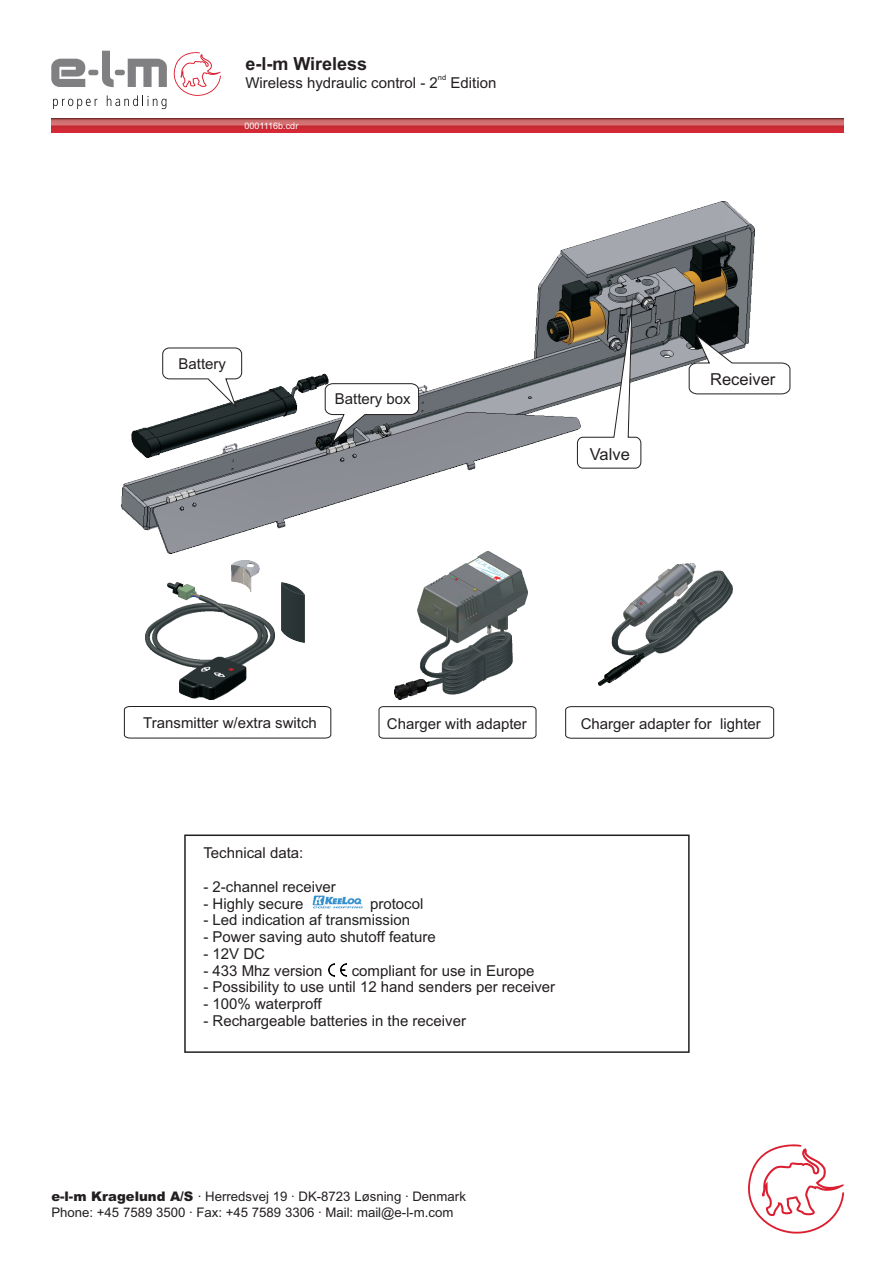
<style>
.page{position:relative;width:893px;height:1263px;background:#fff}
.page>*{position:absolute;margin:0;border:0;box-sizing:border-box;transform-origin:0 0}
.t1{font:700 18px "Arial";color:#231f20}
.t2{font:16.5px "Arial";color:#231f20}
.t3{font:15px "Arial";color:#231f20}
.t4{font:13.2px/16px "Arial";color:#231f20}
.t5{font:9px "Arial";color:#fff}
.t6{font:7.5px "Arial";color:#231f20}
.s1{font-weight:900}
</style>
<div class="page">
<svg style="left:173px;top:52px;width:48px;height:44px"></svg>
<div style="left:88px;top:70px;width:10px;height:5px;background:#808083;border-radius:2px"></div>
<div style="left:115px;top:70px;width:10px;height:5px;background:#808083;border-radius:2px"></div>
<svg style="left:53px;top:99px;width:44px;height:10px"></svg>
<svg style="left:107px;top:95px;width:59px;height:14px"></svg>
<svg style="left:51px;top:59px;width:34px;height:28px"></svg>
<svg style="left:128px;top:59px;width:39px;height:28px"></svg>
<svg style="left:102px;top:51px;width:12px;height:36px"></svg>
<img style="left:51px;top:119px;width:792px;height:14px">
<svg style="left:748px;top:1144px;width:96px;height:90px"></svg>
<img style="left:122px;top:201px;width:632px;height:352px">
<svg style="left:184px;top:834px;width:506px;height:219px"></svg>
<img style="left:309px;top:892px;width:57px;height:22px">
<img style="left:329px;top:964px;width:18px;height:12px">
<svg style="left:162px;top:348px;width:80px;height:60px"></svg>
<svg style="left:325px;top:383px;width:94px;height:60px"></svg>
<svg style="left:689px;top:334px;width:101px;height:60px"></svg>
<svg style="left:577px;top:299px;width:64px;height:169px"></svg>
<svg style="left:565px;top:706px;width:209px;height:33px"></svg>
<svg style="left:378px;top:706px;width:159px;height:33px"></svg>
<svg style="left:124px;top:706px;width:208px;height:33px"></svg>
<img style="left:396px;top:551px;width:132px;height:144px">
<img style="left:145px;top:583px;width:130px;height:116px">
<img style="left:599px;top:563px;width:134px;height:123px">
<img style="left:232px;top:561px;width:27px;height:32px">
<img style="left:282px;top:583px;width:22px;height:59px">
<img style="left:395px;top:680px;width:32px;height:20px">
<p class="t1" style="left:245px;top:57px;width:123px">e-l-m Wireless</p>
<p class="t6" style="left:438px;top:75px;width:10px">nd</p>
<p class="t3" style="left:245px;top:77px;width:252px">Wireless hydraulic control - 2 Edition</p>
<p class="t5" style="left:245px;top:123px;width:55px">0001116b.cdr</p>
<p class="t3" style="left:179px;top:358px;width:49px">Battery</p>
<p class="t3" style="left:335px;top:393px;width:77px">Battery box</p>
<p class="t2" style="left:590px;top:448px;width:42px">Valve</p>
<p class="t2" style="left:710px;top:373px;width:67px">Receiver</p>
<p class="t3" style="left:143px;top:717px;width:175px">Transmitter w/extra switch</p>
<p class="t3" style="left:387px;top:718px;width:142px">Charger with adapter</p>
<p class="t3" style="left:581px;top:718px;width:182px">Charger adapter for lighter</p>
<p class="t3" style="left:203px;top:847px;width:102px">Technical data:</p>
<p class="t3" style="left:203px;top:881px;width:134px">- 2-channel receiver</p>
<p class="t3" style="left:203px;top:898px;width:102px">- Highly secure</p>
<p class="t3" style="left:370px;top:898px;width:55px">protocol</p>
<p class="t3" style="left:203px;top:914px;width:208px">- Led indication af transmission</p>
<p class="t3" style="left:203px;top:931px;width:234px">- Power saving auto shutoff feature</p>
<p class="t3" style="left:203px;top:948px;width:63px">- 12V DC</p>
<p class="t3" style="left:203px;top:965px;width:121px">- 433 Mhz version</p>
<p class="t3" style="left:352px;top:965px;width:184px">compliant for use in Europe</p>
<p class="t3" style="left:203px;top:981px;width:353px">- Possibility to use until 12 hand senders per receiver</p>
<p class="t3" style="left:203px;top:998px;width:120px">- 100% waterproff</p>
<p class="t3" style="left:203px;top:1015px;width:264px">- Rechargeable batteries in the receiver</p>
<p class="t4" style="left:51px;top:1189px;width:416px"><span class="s1">e-l-m Kragelund A/S</span> · Herredsvej 19 · DK-8723 Løsning · Denmark<br>Phone: +45 7589 3500 · Fax: +45 7589 3306 · Mail: mail@e-l-m.com</p>
</div>
